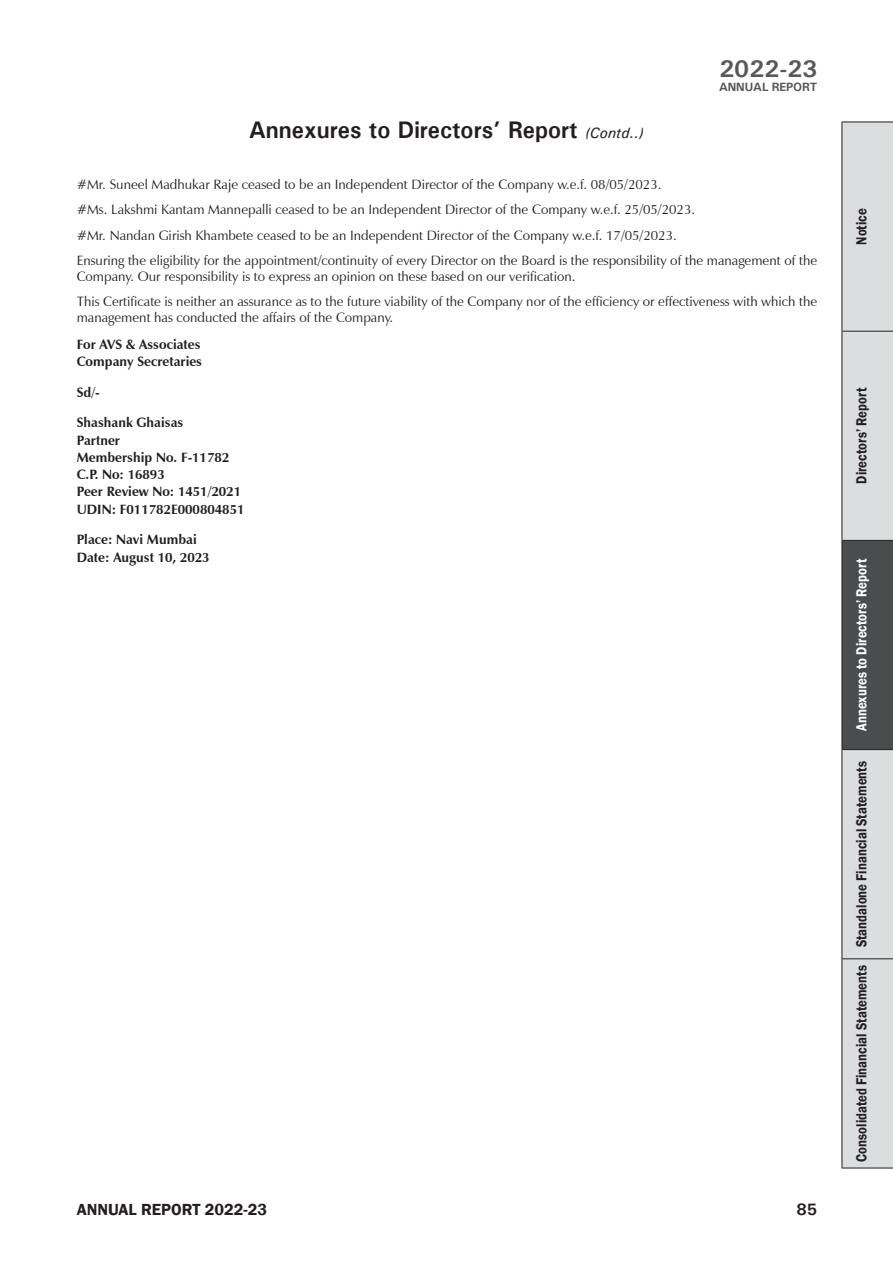
<style>
.page{position:relative;width:893px;height:1263px;background:#fff}
.page>*{position:absolute;margin:0;border:0;box-sizing:border-box;transform-origin:0 0}
.t1{font:700 24px "Univers";color:#231f20;scale:.95 1}
.t2{font:700 24px "Univers";color:#57585a}
.t3{font:600 16.5px "Franklin Gothic";color:#231f20}
.t4{font:700 16.5px "Univers";color:#231f20}
.t5{font:600 15px "Franklin Gothic";color:#231f20;scale:.85 1}
.t6{font:600 15px "Franklin Gothic";color:#fff;scale:.85 1}
.Body_Text{font:13.5px/16.2px "Zapf Humanist 601 BT";color:#231f20}
.Body_Text-2{font:700 13.5px/17.2px "Zapf Humanist 601 BT";color:#231f20}
.t7{font:700 12px "Univers";letter-spacing:-.01em;color:#57585a}
.s1{font-weight:400;font-style:italic;font-size:15px}
</style>
<div class="page">
<div style="left:842px;top:123px;width:51px;height:1044px;background:#dcdddf"></div>
<hr style="left:842px;top:1167px;width:51px;height:1px;background:#231f20">
<hr style="left:841px;top:959px;width:1px;height:209px;background:#231f20">
<hr style="left:842px;top:958px;width:51px;height:1px;background:#231f20">
<hr style="left:841px;top:750px;width:1px;height:209px;background:#231f20">
<hr style="left:841px;top:540px;width:1px;height:210px;background:#231f20">
<hr style="left:841px;top:331px;width:1px;height:209px;background:#231f20">
<hr style="left:842px;top:331px;width:51px;height:1px;background:#231f20">
<hr style="left:841px;top:122px;width:1px;height:209px;background:#231f20">
<hr style="left:842px;top:122px;width:51px;height:1px;background:#231f20">
<div style="left:842px;top:540px;width:51px;height:210px;background:#4b4c4d"></div>
<h1 class="t1" style="left:249px;top:115px;width:417px">Annexures to Directors’ Report <span class="s1">(Contd..)</span></h1>
<h1 class="t2" style="left:719px;top:53px;width:100px">2022-23</h1>
<p class="t7" style="left:719px;top:79px;width:100px">ANNUAL REPORT</p>
<p class="Body_Text" style="left:77px;top:176px;width:586px">#Mr. Suneel Madhukar Raje ceased to be an Independent Director of the Company w.e.f. 08/05/2023.</p>
<p class="Body_Text" style="left:77px;top:202px;width:620px">#Ms. Lakshmi Kantam Mannepalli ceased to be an Independent Director of the Company w.e.f. 25/05/2023.</p>
<p class="Body_Text" style="left:77px;top:227px;width:601px">#Mr. Nandan Girish Khambete ceased to be an Independent Director of the Company w.e.f. 17/05/2023.</p>
<p class="Body_Text" style="left:77px;top:252px;width:742px">Ensuring the eligibility for the appointment/continuity of every Director on the Board is the responsibility of the management of the<br>Company. Our responsibility is to express an opinion on these based on our verification.</p>
<p class="Body_Text" style="left:77px;top:293px;width:742px">This Certificate is neither an assurance as to the future viability of the Company nor of the efficiency or effectiveness with which the management has conducted the affairs of the Company.</p>
<p class="Body_Text-2" style="left:77px;top:335px;width:127px">For AVS &amp; Associates<br>Company Secretaries</p>
<p class="Body_Text-2" style="left:77px;top:383px;width:24px">Sd/-</p>
<p class="Body_Text-2" style="left:77px;top:414px;width:169px">Shashank Ghaisas<br>Partner<br>Membership No. F-11782<br>C.P. No: 16893<br>Peer Review No: 1451/2021<br>UDIN: F011782E000804851</p>
<p class="Body_Text-2" style="left:77px;top:531px;width:134px">Place: Navi Mumbai<br>Date: August 10, 2023</p>
<p class="t3" style="left:77px;top:1199px;width:192px">ANNUAL REPORT 2022-23</p>
<p class="t4" style="left:796px;top:1199px;width:22px">85</p>
<p class="t5" style="left:852px;top:245px;width:44px;rotate:-90deg">Notice</p>
<p class="t5" style="left:852px;top:484px;width:114px;rotate:-90deg">Directors’ Report</p>
<p class="t6" style="left:852px;top:731px;width:204px;rotate:-90deg">Annexures to Directors’ Report</p>
<p class="t5" style="left:852px;top:1161px;width:473px;rotate:-90deg">Consolidated Financial Statements Standalone Financial Statements</p>
</div>
